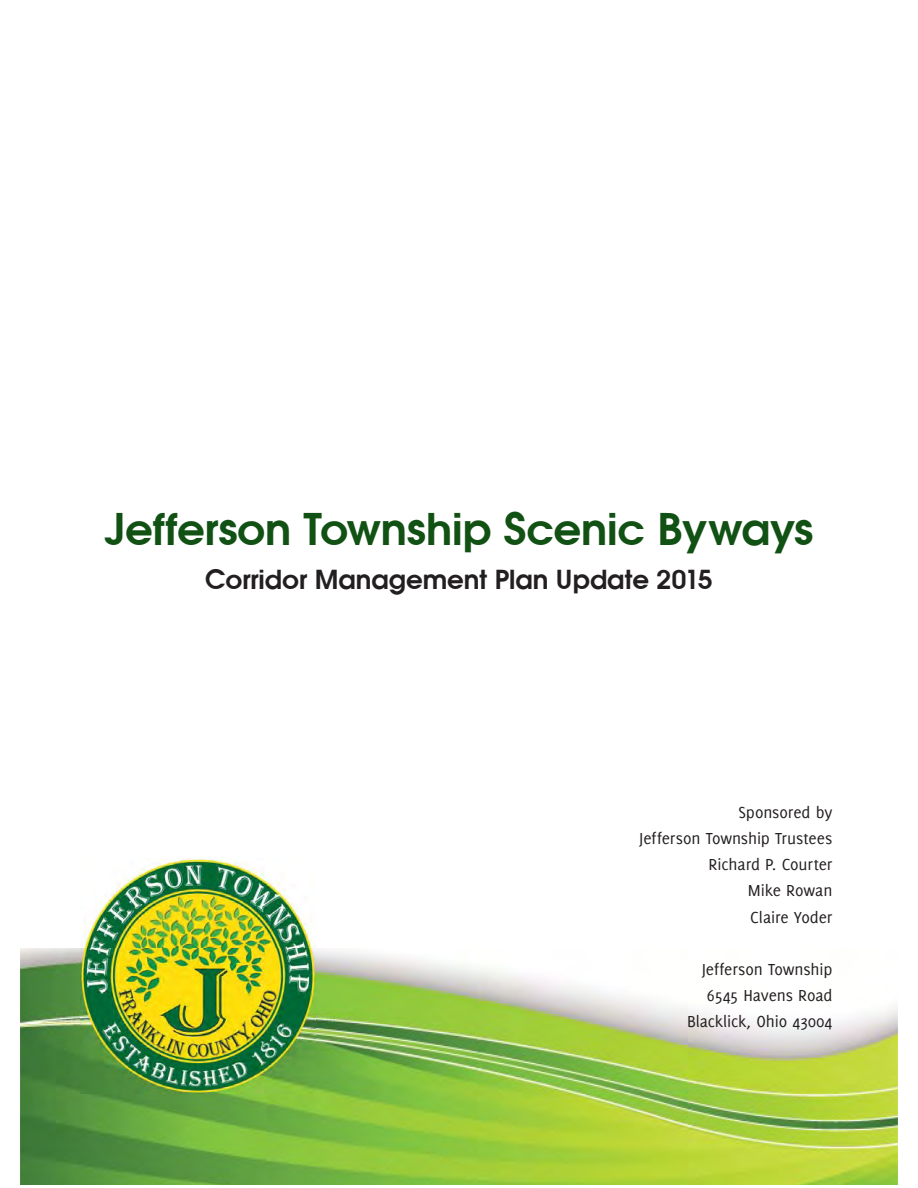
<style>
.page{position:relative;width:918px;height:1188px;background:#fff}
.page>*{position:absolute;margin:0;border:0;box-sizing:border-box;transform-origin:0 0}
.t1{font:600 43.65px "Avant Garde";letter-spacing:-.005em;color:#115114}
.t2{font:600 26.25px "Avant Garde";color:#231f20}
.t3{font:17.4px/26.2px "Delicious";letter-spacing:-.005em;color:#231f20;text-align:right}
</style>
<div class="page">
<img style="left:20px;top:948px;width:878px;height:236px">
<img style="left:80px;top:858px;width:236px;height:235px">
<h1 class="t1" style="left:105px;top:510px;width:710px">Jefferson Township Scenic Byways</h1>
<h2 class="t2" style="left:205px;top:568px;width:509px">Corridor Management Plan Update 2015</h2>
<p class="t3" style="left:639px;top:800px;width:195px">Sponsored by<br>Jefferson Township Trustees<br>Richard P. Courter<br>Mike Rowan<br>Claire Yoder</p>
<p class="t3" style="left:687px;top:957px;width:147px">Jefferson Township<br>6545 Havens Road<br>Blacklick, Ohio 43004</p>
</div>
